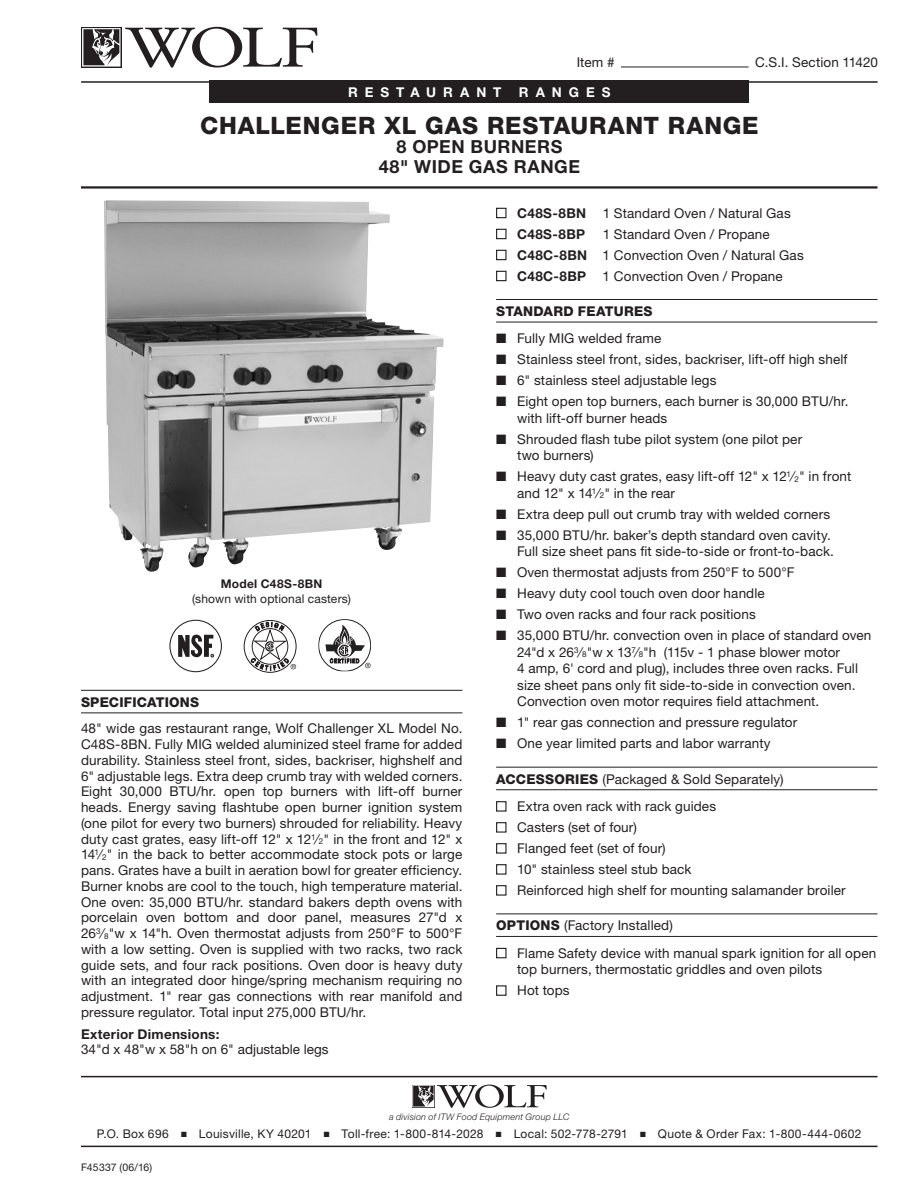
<style>
.page{position:relative;width:918px;height:1188px;background:#fff}
.page>*{position:absolute;margin:0;border:0;box-sizing:border-box;transform-origin:0 0}
.t1{font:800 24px "Helvetica Neue LT Std";letter-spacing:.035em;color:#231f20}
.Title_Sub_1{font:700 18px/19.5px "Helvetica Neue LT Std";letter-spacing:.03em;color:#231f20;text-align:center}
.Body_1_Align-Justify{font:13.5px/15.8px "Helvetica Neue LT Std";letter-spacing:.01em;color:#231f20}
.Sub_Head_1{font:13.5px "Helvetica Neue LT Std";letter-spacing:.01em;color:#231f20}
.Body_2_Align-Left{font:13.5px/15px "Helvetica Neue LT Std";color:#231f20}
.Sub_Head_1-2{font:800 13.5px "Helvetica Neue LT Std";letter-spacing:.015em;color:#231f20}
.t2{font:700 13.5px "Helvetica Neue LT Std";letter-spacing:.515em;color:#fff}
.t3{font:700 13.5px "Helvetica Neue LT Std";letter-spacing:.025em;color:#231f20}
.Note-Image{font:12px/15px "Helvetica Neue LT Std";letter-spacing:.02em;color:#231f20;text-align:center}
.t4{font:10.5px "Helvetica Neue LT Std";letter-spacing:.02em;color:#231f20}
.t5{font:italic 300 9px "Helvetica Neue LT Std";letter-spacing:.02em;color:#231f20}
.s1{font-weight:700}
.s2{font-size:8.1px}
.s3{font-weight:800}
</style>
<div class="page">
<div style="left:209px;top:81px;width:540px;height:22px;background:#231f20"></div>
<hr style="left:81px;top:81px;width:797px;height:2px;background:#231f20">
<div style="left:81px;top:27px;width:40px;height:40px;background:#231f20"></div>
<svg style="left:82px;top:27px;width:235px;height:41px"></svg>
<hr style="left:621px;top:67px;width:128px;height:1px;background:#231f20">
<hr style="left:81px;top:1076px;width:797px;height:1px;background:#231f20">
<svg style="left:412px;top:1085px;width:135px;height:23px"></svg>
<hr style="left:81px;top:1146px;width:797px;height:1px;background:#231f20">
<hr style="left:81px;top:186px;width:797px;height:3px;background:#231f20">
<svg style="left:244px;top:620px;width:52px;height:53px"></svg>
<svg style="left:318px;top:619px;width:53px;height:53px"></svg>
<div style="left:169px;top:620px;width:53px;height:52px;border:1px solid #231f20;border-radius:50%"></div>
<svg style="left:178px;top:634px;width:36px;height:23px"></svg>
<hr style="left:81px;top:690px;width:381px;height:1px;background:#231f20">
<hr style="left:81px;top:713px;width:381px;height:1px;background:#231f20">
<hr style="left:496px;top:299px;width:381px;height:1px;background:#231f20">
<hr style="left:496px;top:322px;width:381px;height:1px;background:#231f20">
<hr style="left:496px;top:767px;width:381px;height:1px;background:#231f20">
<hr style="left:496px;top:789px;width:381px;height:1px;background:#231f20">
<hr style="left:496px;top:914px;width:381px;height:1px;background:#231f20">
<hr style="left:496px;top:936px;width:381px;height:1px;background:#231f20">
<div style="left:496px;top:208px;width:11px;height:10px;border:1px solid #231f20"></div>
<div style="left:496px;top:229px;width:11px;height:10px;border:1px solid #231f20"></div>
<div style="left:496px;top:250px;width:11px;height:10px;border:1px solid #231f20"></div>
<div style="left:496px;top:271px;width:11px;height:10px;border:1px solid #231f20"></div>
<div style="left:496px;top:801px;width:11px;height:11px;border:1px solid #231f20"></div>
<div style="left:496px;top:822px;width:11px;height:11px;border:1px solid #231f20"></div>
<div style="left:496px;top:843px;width:11px;height:11px;border:1px solid #231f20"></div>
<div style="left:496px;top:864px;width:11px;height:11px;border:1px solid #231f20"></div>
<div style="left:496px;top:885px;width:11px;height:11px;border:1px solid #231f20"></div>
<div style="left:496px;top:948px;width:11px;height:10px;border:1px solid #231f20"></div>
<div style="left:496px;top:985px;width:11px;height:11px;border:1px solid #231f20"></div>
<img style="left:104px;top:201px;width:340px;height:371px">
<p class="Body_1_Align-Justify" style="left:577px;top:54px;width:39px">Item #</p>
<p class="Body_1_Align-Justify" style="left:755px;top:54px;width:124px">C.S.I. Section 11420</p>
<p class="t2" style="left:348px;top:84px;width:155px">RESTAURANT</p>
<p class="t2" style="left:519px;top:84px;width:93px">RANGES</p>
<p class="t1" style="left:200px;top:111px;width:560px">CHALLENGER XL GAS RESTAURANT RANGE</p>
<p class="Title_Sub_1" style="left:379px;top:137px;width:203px">8 OPEN BURNERS<br>48" WIDE GAS RANGE</p>
<p class="Note-Image" style="left:192px;top:576px;width:160px"><span class="s1">Model C48S-8BN<br></span>(shown with optional casters)</p>
<p class="Sub_Head_1-2" style="left:81px;top:694px;width:120px">SPECIFICATIONS</p>
<p class="Body_1_Align-Justify" style="left:81px;top:721px;width:383px;text-align:justify">48" wide gas restaurant range, Wolf Challenger XL Model No.<br>C48S-8BN. Fully MIG welded aluminized steel frame for added durability. Stainless steel front, sides, backriser, highshelf and 6" adjustable legs. Extra deep crumb tray with welded corners.<br>Eight 30,000 BTU/hr. open top burners with lift-off burner heads. Energy saving flashtube open burner ignition system (one pilot for every two burners) shrouded for reliability. Heavy duty cast grates, easy lift-off 12" x 12<sup>1</sup>⁄<span class="s2">2</span>" in the front and 12" x 14<sup>1</sup>⁄<span class="s2">2</span>" in the back to better accommodate stock pots or large pans. Grates have a built in aeration bowl for greater efficiency.<br>Burner knobs are cool to the touch, high temperature material.<br>One oven: 35,000 BTU/hr. standard bakers depth ovens with porcelain oven bottom and door panel, measures 27"d x 26<sup>3</sup>⁄<span class="s2">8</span>"w x 14"h. Oven thermostat adjusts from 250°F to 500°F with a low setting. Oven is supplied with two racks, two rack guide sets, and four rack positions. Oven door is heavy duty with an integrated door hinge/spring mechanism requiring no adjustment. 1" rear gas connections with rear manifold and pressure regulator. Total input 275,000 BTU/hr.</p>
<p class="Body_2_Align-Left" style="left:81px;top:1026px;width:249px"><span class="s1">Exterior Dimensions:<br></span>34"d x 48"w x 58"h on 6" adjustable legs</p>
<p class="Body_1_Align-Justify" style="left:517px;top:205px;width:275px"><span class="s1">C48S-8BN</span> 1 Standard Oven / Natural Gas</p>
<p class="t3" style="left:517px;top:225px;width:69px">C48S-8BP</p>
<p class="Body_1_Align-Justify" style="left:603px;top:226px;width:169px">1 Standard Oven / Propane</p>
<p class="Body_1_Align-Justify" style="left:517px;top:247px;width:288px"><span class="s1">C48C-8BN</span> 1 Convection Oven / Natural Gas</p>
<p class="Body_1_Align-Justify" style="left:517px;top:268px;width:267px"><span class="s1">C48C-8BP</span> 1 Convection Oven / Propane</p>
<p class="Sub_Head_1-2" style="left:496px;top:303px;width:158px">STANDARD FEATURES</p>
<p class="Body_1_Align-Justify" style="left:496px;top:330px;width:167px">■ Fully MIG welded frame</p>
<p class="Body_1_Align-Justify" style="left:496px;top:351px;width:353px">■ Stainless steel front, sides, backriser, lift-off high shelf</p>
<p class="Body_1_Align-Justify" style="left:496px;top:372px;width:222px">■ 6" stainless steel adjustable legs</p>
<p class="Body_1_Align-Justify" style="left:517px;top:393px;width:333px;line-height:16.5px;text-indent:-21px">■ Eight open top burners, each burner is 30,000 BTU/hr. with lift-off burner heads</p>
<p class="Body_1_Align-Justify" style="left:517px;top:431px;width:287px;line-height:16.5px;text-indent:-21px">■ Shrouded flash tube pilot system (one pilot per two burners)</p>
<p class="Body_1_Align-Justify" style="left:517px;top:468px;width:336px;line-height:16.5px;text-indent:-21px">■ Heavy duty cast grates, easy lift-off 12" x 12<sup>1</sup>⁄<span class="s2">2</span>" in front and 12" x 14<sup>1</sup>⁄<span class="s2">2</span>" in the rear</p>
<p class="Body_1_Align-Justify" style="left:496px;top:506px;width:336px">■ Extra deep pull out crumb tray with welded corners</p>
<p class="Body_1_Align-Justify" style="left:496px;top:527px;width:339px;line-height:16.5px;text-align:right">■ 35,000 BTU/hr. baker’s depth standard oven cavity.<br>Full size sheet pans fit side-to-side or front-to-back.</p>
<p class="Body_1_Align-Justify" style="left:496px;top:564px;width:300px">■ Oven thermostat adjusts from 250°F to 500°F</p>
<p class="Body_1_Align-Justify" style="left:496px;top:585px;width:270px">■ Heavy duty cool touch oven door handle</p>
<p class="Body_1_Align-Justify" style="left:496px;top:606px;width:261px">■ Two oven racks and four rack positions</p>
<p class="Body_1_Align-Justify" style="left:517px;top:627px;width:356px;line-height:16.5px;text-indent:-21px">■ 35,000 BTU/hr. convection oven in place of standard oven 24"d x 26<sup>3</sup>⁄<span class="s2">8</span>"w x 13<sup>7</sup>⁄<span class="s2">8</span>"h (115v - 1 phase blower motor<br>4 amp, 6' cord and plug), includes three oven racks. Full size sheet pans only fit side-to-side in convection oven.<br>Convection oven motor requires field attachment.</p>
<p class="Body_1_Align-Justify" style="left:496px;top:714px;width:303px">■ 1" rear gas connection and pressure regulator</p>
<p class="Body_1_Align-Justify" style="left:496px;top:735px;width:276px">■ One year limited parts and labor warranty</p>
<p class="Sub_Head_1" style="left:496px;top:771px;width:289px"><span class="s3">ACCESSORIES</span> (Packaged &amp; Sold Separately)</p>
<p class="Body_1_Align-Justify" style="left:517px;top:798px;width:201px">Extra oven rack with rack guides</p>
<p class="Body_1_Align-Justify" style="left:517px;top:819px;width:121px">Casters (set of four)</p>
<p class="Body_1_Align-Justify" style="left:517px;top:840px;width:150px">Flanged feet (set of four)</p>
<p class="Body_1_Align-Justify" style="left:517px;top:861px;width:176px">10" stainless steel stub back</p>
<p class="Body_1_Align-Justify" style="left:517px;top:882px;width:330px">Reinforced high shelf for mounting salamander broiler</p>
<p class="Sub_Head_1" style="left:496px;top:918px;width:178px"><span class="s3">OPTIONS</span> (Factory Installed)</p>
<p class="Body_1_Align-Justify" style="left:517px;top:945px;width:361px;line-height:16.5px">Flame Safety device with manual spark ignition for all open top burners, thermostatic griddles and oven pilots</p>
<p class="Body_1_Align-Justify" style="left:517px;top:982px;width:54px">Hot tops</p>
<p class="t5" style="left:389px;top:1111px;width:182px">a division of ITW Food Equipment Group LLC</p>
<p class="Note-Image" style="left:97px;top:1127px;width:766px">P.O. Box 696 ■ Louisville, KY 40201 ■ Toll-free: 1-800-814-2028 ■ Local: 502-778-2791 ■ Quote &amp; Order Fax: 1-800-444-0602</p>
<p class="t4" style="left:81px;top:1161px;width:73px">F45337 (06/16)</p>
</div>
